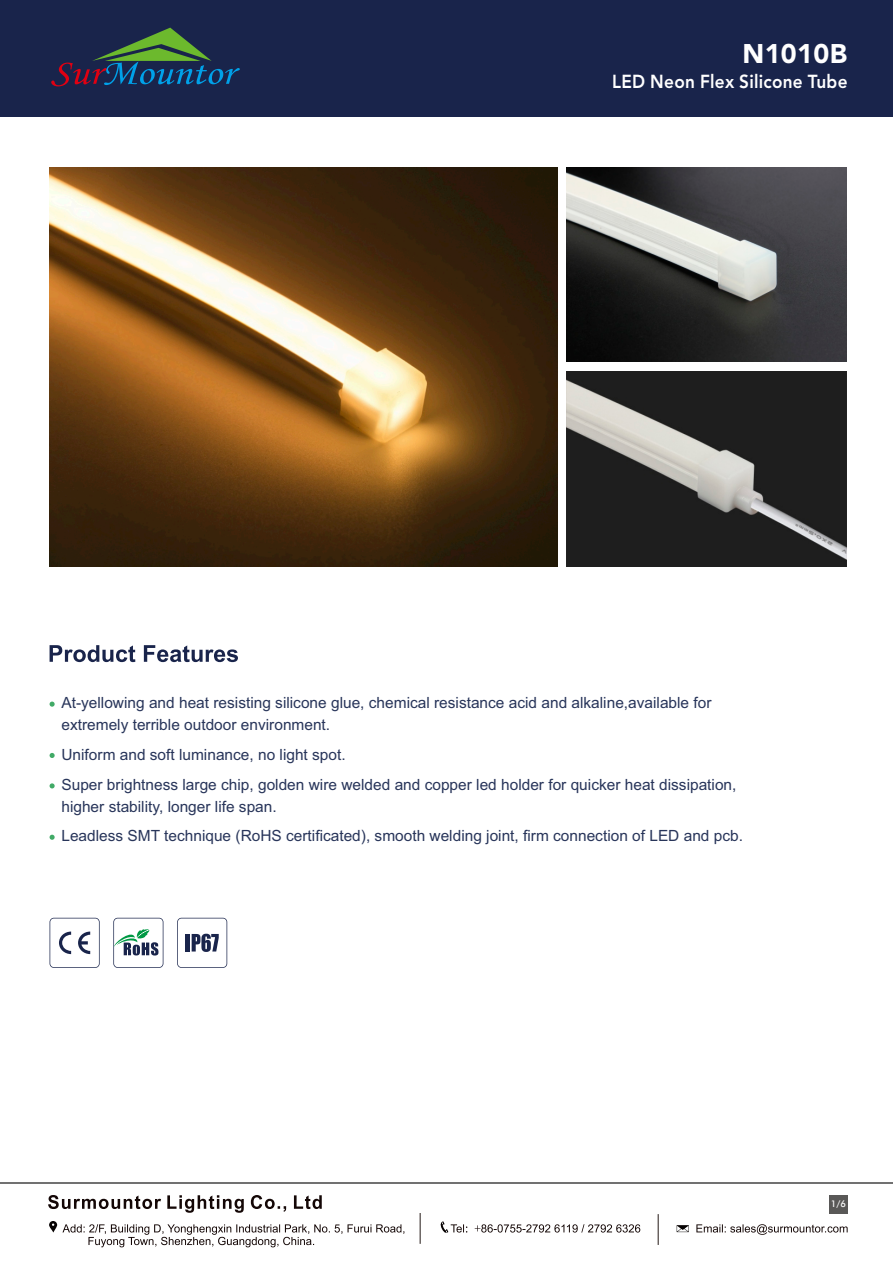
<style>
.page{position:relative;width:893px;height:1263px;background:#fff}
.page>*{position:absolute;margin:0;border:0;box-sizing:border-box;transform-origin:0 0}
.t1{font:900 26.85px "Avenir LT Std";letter-spacing:.015em;color:#fff}
.t2{font:800 18.75px "Avenir LT Std";letter-spacing:.015em;color:#fff;scale:.92 1}
.t3{font:15.45px/22.5px "Arial";color:#28355a}
.t4{font:500 9.15px "Futura BT";color:#fff}
</style>
<div class="page">
<div style="left:0;top:1px;width:893px;height:116px;background:#19244b"></div>
<svg style="left:51px;top:28px;width:189px;height:58px"></svg>
<div style="left:830px;top:1195px;width:18px;height:18px;background:#595857"></div>
<svg style="left:48px;top:1195px;width:274px;height:18px"></svg>
<svg style="left:49px;top:1221px;width:355px;height:26px"></svg>
<svg style="left:440px;top:1221px;width:200px;height:12px"></svg>
<svg style="left:696px;top:1224px;width:152px;height:11px"></svg>
<svg style="left:677px;top:1225px;width:12px;height:7px"></svg>
<hr style="left:420px;top:1213px;width:1px;height:31px;background:#231916">
<hr style="left:658px;top:1214px;width:1px;height:31px;background:#231916">
<hr style="left:0;top:1182px;width:893px;height:2px;background:#717171">
<img style="left:50px;top:167px;width:507px;height:399px">
<img style="left:566px;top:167px;width:280px;height:195px">
<img style="left:566px;top:372px;width:280px;height:194px">
<svg style="left:50px;top:753px;width:5px;height:5px"></svg>
<svg style="left:50px;top:701px;width:5px;height:6px"></svg>
<svg style="left:50px;top:783px;width:5px;height:5px"></svg>
<svg style="left:50px;top:835px;width:5px;height:5px"></svg>
<svg style="left:50px;top:645px;width:188px;height:17px"></svg>
<svg style="left:177px;top:918px;width:50px;height:50px"></svg>
<svg style="left:50px;top:918px;width:50px;height:50px"></svg>
<svg style="left:113px;top:918px;width:50px;height:50px"></svg>
<h1 class="t1" style="left:742px;top:43px;width:106px">N1010B</h1>
<p class="t2" style="left:612px;top:74px;width:257px">LED Neon Flex Silicone Tube</p>
<p class="t3" style="left:61px;top:693px;width:652px">At-yellowing and heat resisting silicone glue, chemical resistance acid and alkaline,available for extremely terrible outdoor environment.</p>
<p class="t3" style="left:61px;top:741px;width:676px;line-height:29.8px">Uniform and soft luminance, no light spot.<br>Super brightness large chip, golden wire welded and copper led holder for quicker heat dissipation,</p>
<p class="t3" style="left:61px;top:794px;width:683px;line-height:29px">higher stability, longer life span.<br>Leadless SMT technique (RoHS certificated), smooth welding joint, firm connection of LED and pcb.</p>
<p class="t4" style="left:831px;top:1200px;width:17px">1/6</p>
</div>
